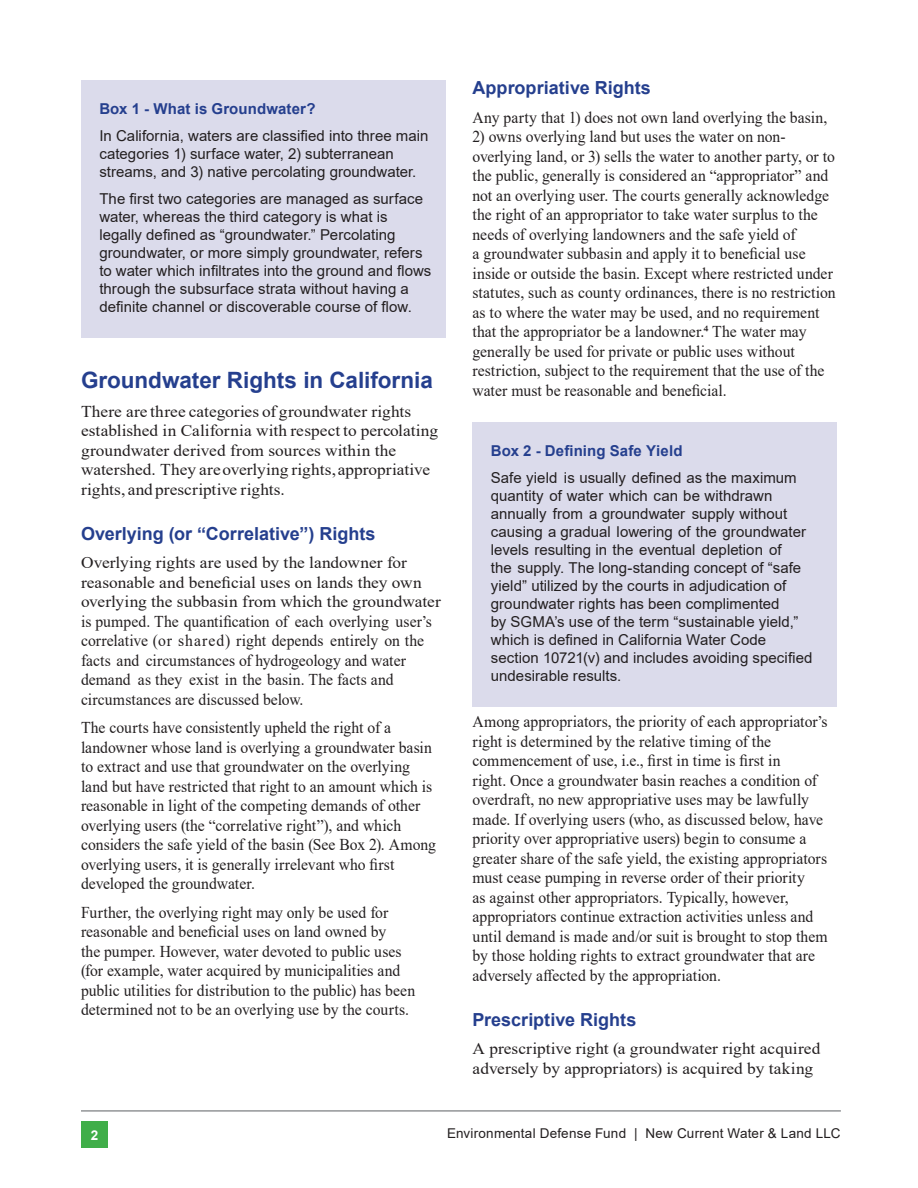
<style>
.page{position:relative;width:918px;height:1188px;background:#fff}
.page>*{position:absolute;margin:0;border:0;box-sizing:border-box;transform-origin:0 0}
.EDF_Head_2{font:700 22.5px "Arial";color:#253f8e}
.EDF_Head_3{font:700 18px "Arial";color:#253f8e}
.t1{font:16.5px/19.5px "Times New Roman";color:#231f20;scale:.95 1}
.t2{font:16.5px/19.5px "Times New Roman";color:#231f20;scale:1.05 1}
.NEW_Box_text_style{font:15px/18px "Arial";color:#231f20}
.EDF_Box_1_Title{font:700 15px "Arial";letter-spacing:.01em;color:#253f8e}
.t3{font:13.5px "Arial";letter-spacing:.015em;color:#231f20}
.t4{font:700 13.5px "Arial";color:#fff}
</style>
<div class="page">
<div style="left:81px;top:1121px;width:27px;height:27px;background:#40ae49"></div>
<hr style="left:81px;top:1110px;width:760px;height:2px;background:#939598">
<div style="left:81px;top:80px;width:365px;height:41px;background:#dbdbeb"></div>
<div style="left:81px;top:107px;width:365px;height:77px;background:#dbdbeb"></div>
<div style="left:81px;top:170px;width:365px;height:167px;background:#dbdbeb"></div>
<div style="left:472px;top:422px;width:365px;height:41px;background:#dbdbeb"></div>
<div style="left:472px;top:449px;width:365px;height:257px;background:#dbdbeb"></div>
<p class="EDF_Box_1_Title" style="left:99px;top:98px;width:218px">Box 1 - What is Groundwater?</p>
<p class="NEW_Box_text_style" style="left:99px;top:126px;width:331px">In California, waters are classified into three main categories 1) surface water, 2) subterranean streams, and 3) native percolating groundwater.</p>
<p class="NEW_Box_text_style" style="left:99px;top:189px;width:334px">The first two categories are managed as surface water, whereas the third category is what is legally defined as “groundwater.” Percolating groundwater, or more simply groundwater, refers to water which infiltrates into the ground and flows through the subsurface strata without having a definite channel or discoverable course of flow.</p>
<p class="EDF_Head_2" style="left:81px;top:364px;width:353px">Groundwater Rights in California</p>
<p class="t2" style="left:81px;top:401px;width:342px">There are three categories of groundwater rights established in California with respect to percolating groundwater derived from sources within the watershed. They are overlying rights, appropriative rights, and prescriptive rights.</p>
<p class="EDF_Head_3" style="left:81px;top:521px;width:296px">Overlying (or “Correlative”) Rights</p>
<p class="t2" style="left:81px;top:552px;width:344px">Overlying rights are used by the landowner for reasonable and beneficial uses on lands they own overlying the subbasin from which the groundwater is pumped. The quantification of each overlying user’s correlative (or shared) right depends entirely on the facts and circumstances of hydrogeology and water demand as they exist in the basin. The facts and circumstances are discussed below.</p>
<p class="t1" style="left:81px;top:717px;width:375px">The courts have consistently upheld the right of a landowner whose land is overlying a groundwater basin to extract and use that groundwater on the overlying land but have restricted that right to an amount which is reasonable in light of the competing demands of other overlying users (the “correlative right”), and which considers the safe yield of the basin (See Box 2). Among overlying users, it is generally irrelevant who first developed the groundwater.</p>
<p class="t1" style="left:81px;top:902px;width:353px">Further, the overlying right may only be used for reasonable and beneficial uses on land owned by<br>the pumper. However, water devoted to public uses (for example, water acquired by municipalities and public utilities for distribution to the public) has been determined not to be an overlying use by the courts.</p>
<p class="EDF_Head_3" style="left:472px;top:75px;width:180px">Appropriative Rights</p>
<p class="t1" style="left:472px;top:107px;width:375px">Any party that 1) does not own land overlying the basin,</p>
<p class="t1" style="left:472px;top:126px;width:384px">2) owns overlying land but uses the water on non&shy;overlying land, or 3) sells the water to another party, or to the public, generally is considered an “appropriator” and not an overlying user. The courts generally acknowledge the right of an appropriator to take water surplus to the needs of overlying landowners and the safe yield of<br>a groundwater subbasin and apply it to beneficial use inside or outside the basin. Except where restricted under statutes, such as county ordinances, there is no restriction as to where the water may be used, and no requirement that the appropriator be a landowner.4 The water may generally be used for private or public uses without restriction, subject to the requirement that the use of the water must be reasonable and beneficial.</p>
<p class="EDF_Box_1_Title" style="left:491px;top:440px;width:193px">Box 2 - Defining Safe Yield</p>
<p class="NEW_Box_text_style" style="left:491px;top:468px;width:323px">Safe yield is usually defined as the maximum quantity of water which can be withdrawn annually from a groundwater supply without causing a gradual lowering of the groundwater levels resulting in the eventual depletion of<br>the supply. The long-standing concept of “safe yield” utilized by the courts in adjudication of groundwater rights has been complimented<br>by SGMA’s use of the term “sustainable yield,” which is defined in California Water Code section 10721(v) and includes avoiding specified undesirable results.</p>
<p class="t1" style="left:472px;top:711px;width:375px">Among appropriators, the priority of each appropriator’s right is determined by the relative timing of the commencement of use, i.e., first in time is first in<br>right. Once a groundwater basin reaches a condition of overdraft, no new appropriative uses may be lawfully made. If overlying users (who, as discussed below, have priority over appropriative users) begin to consume a greater share of the safe yield, the existing appropriators must cease pumping in reverse order of their priority<br>as against other appropriators. Typically, however, appropriators continue extraction activities unless and until demand is made and/or suit is brought to stop them by those holding rights to extract groundwater that are adversely affected by the appropriation.</p>
<p class="EDF_Head_3" style="left:472px;top:1007px;width:165px">Prescriptive Rights</p>
<p class="t2" style="left:472px;top:1038px;width:333px">A prescriptive right (a groundwater right acquired adversely by appropriators) is acquired by taking</p>
<p class="t4" style="left:91px;top:1126px;width:9px">2</p>
<p class="t3" style="left:447px;top:1124px;width:395px">Environmental Defense Fund | New Current Water &amp; Land LLC</p>
</div>
